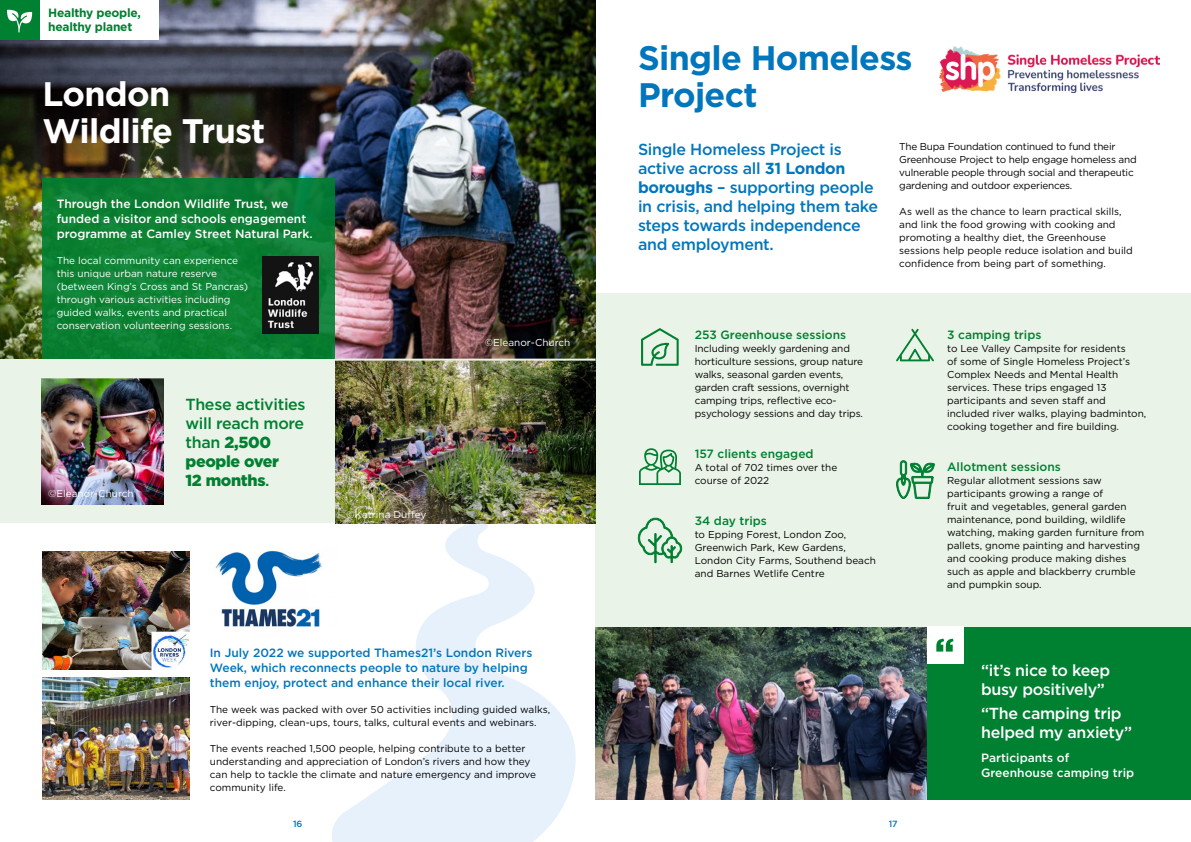
<style>
.page{position:relative;width:1191px;height:842px;background:#fff}
.page>*{position:absolute;margin:0;border:0;box-sizing:border-box;transform-origin:0 0}
.Main_Headings{font:700 34px/37px "Gotham";letter-spacing:-.02em;color:#0076bd}
.Main_Headings-2{font:700 34px/37px "Gotham";letter-spacing:-.02em;color:#fff}
.Subheadings_Cyan{font:500 16px/19px "Gotham";letter-spacing:-.02em;color:#0076bd}
.Subheadings_Cyan-2{font:500 16px/19px "Gotham";letter-spacing:-.02em;color:#fff}
.Subheading_Green{font:500 16px/19px "Gotham";letter-spacing:-.02em;color:#008031}
.Intro_Para_Cyan{font:500 12px/15px "Gotham";color:#0076bd}
.Green_Intro_Para{font:500 12px/15px "Gotham";color:#fff}
.Green_Intro_Para-2{font:500 12px "Gotham";color:#008031}
.Intro_Para_Cyan-2{font:500 12px/15px "Gotham";color:#fff}
.Main_Headings-3{font:700 12px/14.4px "Gotham";letter-spacing:-.02em;color:#008031}
.Body_Copy{font:10px/13px "Gotham";color:#000}
.Body_Copy-2{font:10px/13px "Gotham";color:#fff}
.Green_Intro_Para-3{font:10px/13px "Gotham";letter-spacing:-.01em;color:#000}
.Body_Copy-3{font:10px/13px "Gotham";letter-spacing:-.02em;color:#000}
.t1{font:500 9px "Gotham";color:#0076bd}
.s1{font-weight:900}
.s2{font-weight:700}
</style>
<div class="page">
<img style="left:595px;top:626px;width:332px;height:173px">
<div style="left:927px;top:626px;width:264px;height:173px;background:#008031"></div>
<svg style="left:332px;top:524px;width:244px;height:318px"></svg>
<div style="left:0;top:359px;width:595px;height:164px;background:#eaf3e7"></div>
<div style="left:595px;top:293px;width:596px;height:333px;background:#eaf3e7"></div>
<img style="left:0;top:0;width:595px;height:359px">
<div style="left:43px;top:179px;width:291px;height:180px;background:linear-gradient(to right,#0d8233,#0c7e37)"></div>
<div style="left:40px;top:0;width:119px;height:40px;background:#fff"></div>
<div style="left:0;top:0;width:40px;height:40px;background:#008031"></div>
<svg style="left:7px;top:10px;width:25px;height:23px"></svg>
<img style="left:42px;top:378px;width:122px;height:126px">
<img style="left:263px;top:257px;width:55px;height:76px">
<img style="left:335px;top:361px;width:260px;height:163px">
<img style="left:43px;top:551px;width:147px;height:119px">
<img style="left:43px;top:678px;width:147px;height:121px">
<img style="left:215px;top:534px;width:123px;height:103px">
<div style="left:927px;top:626px;width:37px;height:38px;background:#fff"></div>
<svg style="left:936px;top:639px;width:17px;height:13px"></svg>
<img style="left:939px;top:47px;width:220px;height:45px">
<svg style="left:641px;top:328px;width:37px;height:38px"></svg>
<svg style="left:637px;top:517px;width:46px;height:46px"></svg>
<svg style="left:896px;top:329px;width:38px;height:32px"></svg>
<svg style="left:896px;top:460px;width:39px;height:39px"></svg>
<svg style="left:639px;top:448px;width:42px;height:37px"></svg>
<p class="Main_Headings-3" style="left:48px;top:5px;width:94px">Healthy people, healthy planet</p>
<p class="Main_Headings-2" style="left:43px;top:75px;width:224px">London<br>Wildlife Trust</p>
<p class="Green_Intro_Para" style="left:57px;top:196px;width:258px">Through the London Wildlife Trust, we funded a visitor and schools engagement programme at Camley Street Natural Park.</p>
<p class="Body_Copy-2" style="left:57px;top:254px;width:193px">The local community can experience this unique urban nature reserve (between King’s Cross and St Pancras) through various activities including guided walks, events and practical conservation volunteering sessions.</p>
<p class="Body_Copy-2" style="left:48px;top:486px;width:87px">©Eleanor-Church</p>
<p class="Subheading_Green" style="left:185px;top:395px;width:122px">These activities will reach more than <span class="s1">2,500 people over<br>12 months</span>.</p>
<p class="Body_Copy-2" style="left:347px;top:507px;width:81px">©Katrina Duffey</p>
<p class="Body_Copy-2" style="left:485px;top:336px;width:87px">©Eleanor-Church</p>
<p class="Intro_Para_Cyan" style="left:210px;top:645px;width:324px">In July 2022 we supported Thames21’s London Rivers<br>Week, which reconnects people to nature by helping them enjoy, protect and enhance their local river.</p>
<p class="Body_Copy" style="left:210px;top:702px;width:342px">The week was packed with over 50 activities including guided walks, river-dipping, clean-ups, tours, talks, cultural events and webinars.</p>
<p class="Body_Copy" style="left:210px;top:741px;width:328px">The events reached 1,500 people, helping contribute to a better understanding and appreciation of London’s rivers and how they can help to tackle the climate and nature emergency and improve community life.</p>
<p class="Main_Headings" style="left:638px;top:39px;width:276px">Single Homeless<br>Project</p>
<p class="Subheadings_Cyan" style="left:638px;top:139px;width:241px">Single Homeless Project is active across all <span class="s2">31 London boroughs</span> – supporting people in crisis, and helping them take steps towards independence and employment.</p>
<p class="Body_Copy-3" style="left:899px;top:139px;width:239px">The Bupa Foundation continued to fund their Greenhouse Project to help engage homeless and vulnerable people through social and therapeutic gardening and outdoor experiences.</p>
<p class="Body_Copy" style="left:899px;top:204px;width:235px">As well as the chance to learn practical skills, and link the food growing with cooking and promoting a healthy diet, the Greenhouse sessions help people reduce isolation and build confidence from being part of something.</p>
<p class="Green_Intro_Para-2" style="left:694px;top:327px;width:153px">253 Greenhouse sessions</p>
<p class="Green_Intro_Para-3" style="left:694px;top:341px;width:170px">Including weekly gardening and horticulture sessions, group nature walks, seasonal garden events, garden craft sessions, overnight camping trips, reflective eco&shy;psychology sessions and day trips.</p>
<p class="Green_Intro_Para-2" style="left:694px;top:446px;width:120px">157 clients engaged</p>
<p class="Body_Copy" style="left:694px;top:460px;width:144px">A total of 702 times over the course of 2022</p>
<p class="Green_Intro_Para-2" style="left:694px;top:513px;width:74px">34 day trips</p>
<p class="Body_Copy" style="left:694px;top:527px;width:183px">to Epping Forest, London Zoo,<br>Greenwich Park, Kew Gardens,<br>London City Farms, Southend beach and Barnes Wetlife Centre</p>
<p class="Green_Intro_Para-2" style="left:947px;top:326px;width:96px">3 camping trips</p>
<p class="Body_Copy" style="left:947px;top:341px;width:201px">to Lee Valley Campsite for residents<br>of some of Single Homeless Project’s Complex Needs and Mental Health services. These trips engaged 13 participants and seven staff and included river walks, playing badminton, cooking together and fire building.</p>
<p class="Green_Intro_Para-2" style="left:947px;top:458px;width:115px">Allotment sessions</p>
<p class="Body_Copy" style="left:947px;top:473px;width:199px">Regular allotment sessions saw participants growing a range of<br>fruit and vegetables, general garden maintenance, pond building, wildlife watching, making garden furniture from pallets, gnome painting and harvesting and cooking produce making dishes such as apple and blackberry crumble and pumpkin soup.</p>
<p class="Subheadings_Cyan-2" style="left:981px;top:660px;width:131px">“it’s nice to keep busy positively”</p>
<p class="Subheadings_Cyan-2" style="left:981px;top:704px;width:152px">“The camping trip helped my anxiety”</p>
<p class="Intro_Para_Cyan-2" style="left:981px;top:750px;width:154px">Participants of<br>Greenhouse camping trip</p>
<p class="t1" style="left:293px;top:817px;width:11px">16</p>
<p class="t1" style="left:888px;top:817px;width:10px">17</p>
</div>
